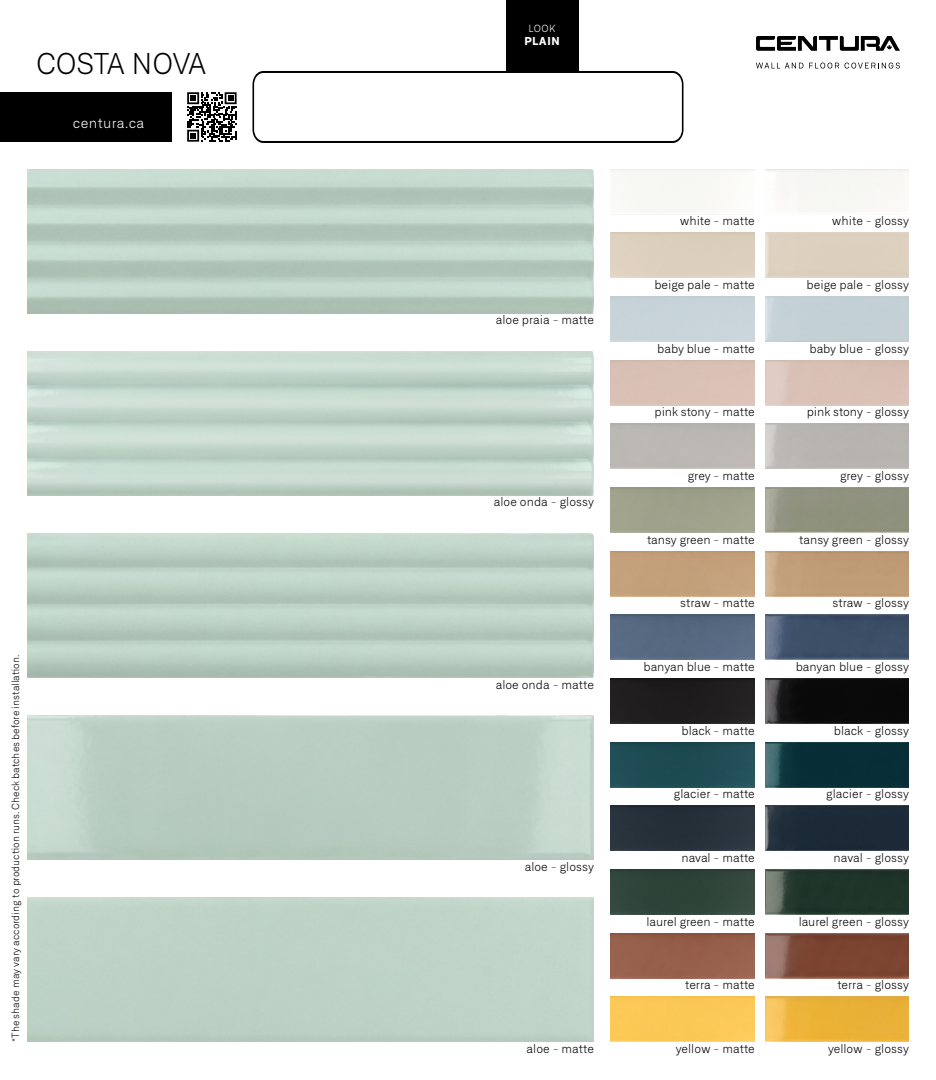
<style>
.page{position:relative;width:936px;height:1080px;background:#fff}
.page>*{position:absolute;margin:0;border:0;box-sizing:border-box;transform-origin:0 0}
.t1{font:300 29px "Neufile Grotesk";letter-spacing:-.015em;color:#000}
.t2{font:300 14px "Neufile Grotesk";letter-spacing:.03em;color:#fff}
.t3{font:300 12px "Neufile Grotesk";color:#000}
.t4{font:800 11px "Neufile Grotesk";letter-spacing:.07em;color:#fff}
.t5{font:300 10px "Neufile Grotesk";color:#000}
.t6{font:300 10px "Neufile Grotesk";color:#fff}
</style>
<div class="page">
<svg style="left:187px;top:92px;width:50px;height:50px"></svg>
<div style="left:506px;top:0;width:72px;height:72px;background:#000"></div>
<div style="left:0;top:92px;width:171px;height:50px;background:#000"></div>
<svg style="left:756px;top:63px;width:47px;height:5px"></svg>
<svg style="left:809px;top:63px;width:91px;height:6px"></svg>
<svg style="left:756px;top:36px;width:144px;height:15px"></svg>
<img style="left:765px;top:615px;width:144px;height:45px">
<img style="left:611px;top:615px;width:144px;height:45px">
<img style="left:765px;top:679px;width:144px;height:45px">
<div style="left:611px;top:679px;width:144px;height:45px;background:#201e1e"></div>
<img style="left:765px;top:742px;width:144px;height:45px">
<img style="left:611px;top:742px;width:144px;height:45px">
<img style="left:765px;top:870px;width:144px;height:45px">
<img style="left:611px;top:870px;width:144px;height:45px">
<img style="left:765px;top:806px;width:144px;height:45px">
<div style="left:611px;top:806px;width:144px;height:45px;background:#27313a"></div>
<img style="left:765px;top:551px;width:144px;height:45px">
<img style="left:765px;top:997px;width:144px;height:45px">
<div style="left:611px;top:997px;width:144px;height:45px;background:#fbc956"></div>
<img style="left:765px;top:933px;width:144px;height:45px">
<img style="left:611px;top:933px;width:144px;height:45px">
<svg style="left:252px;top:71px;width:432px;height:72px"></svg>
<h1 class="t1" style="left:36px;top:46px;width:172px">COSTA NOVA</h1>
<p class="t2" style="left:73px;top:114px;width:73px">centura.ca</p>
<p class="t5" style="left:9px;top:1042px;width:388px;rotate:-90deg">*The shade may vary according to production runs. Check batches before installation.</p>
<p class="t6" style="left:529px;top:22px;width:29px">LOOK</p>
<p class="t4" style="left:525px;top:33px;width:37px">PLAIN</p>
<p class="t3" style="left:496px;top:313px;width:100px">aloe praia - matte</p>
<p class="t3" style="left:494px;top:495px;width:102px">aloe onda - glossy</p>
<p class="t3" style="left:496px;top:677px;width:100px">aloe onda - matte</p>
<p class="t3" style="left:525px;top:859px;width:71px">aloe - glossy</p>
<p class="t3" style="left:527px;top:1041px;width:69px">aloe - matte</p>
<p class="t3" style="left:680px;top:214px;width:77px">white - matte</p>
<p class="t3" style="left:832px;top:214px;width:79px">white - glossy</p>
<p class="t3" style="left:654px;top:277px;width:102px">beige pale - matte</p>
<p class="t3" style="left:807px;top:277px;width:104px">beige pale - glossy</p>
<p class="t3" style="left:657px;top:341px;width:99px">baby blue - matte</p>
<p class="t3" style="left:810px;top:341px;width:101px">baby blue - glossy</p>
<p class="t3" style="left:655px;top:405px;width:102px">pink stony - matte</p>
<p class="t3" style="left:807px;top:405px;width:104px">pink stony - glossy</p>
<p class="t3" style="left:688px;top:468px;width:69px">grey - matte</p>
<p class="t3" style="left:840px;top:468px;width:70px">grey - glossy</p>
<p class="t3" style="left:647px;top:532px;width:109px">tansy green - matte</p>
<p class="t3" style="left:799px;top:532px;width:111px">tansy green - glossy</p>
<p class="t3" style="left:680px;top:596px;width:76px">straw - matte</p>
<p class="t3" style="left:833px;top:596px;width:78px">straw - glossy</p>
<p class="t3" style="left:644px;top:659px;width:113px">banyan blue - matte</p>
<p class="t3" style="left:796px;top:659px;width:115px">banyan blue - glossy</p>
<p class="t3" style="left:682px;top:723px;width:75px">black - matte</p>
<p class="t3" style="left:834px;top:723px;width:77px">black - glossy</p>
<p class="t3" style="left:674px;top:787px;width:82px">glacier - matte</p>
<p class="t3" style="left:826px;top:787px;width:84px">glacier - glossy</p>
<p class="t3" style="left:681px;top:850px;width:75px">naval - matte</p>
<p class="t3" style="left:834px;top:850px;width:77px">naval - glossy</p>
<p class="t3" style="left:646px;top:914px;width:110px">laurel green - matte</p>
<p class="t3" style="left:799px;top:914px;width:112px">laurel green - glossy</p>
<p class="t3" style="left:685px;top:978px;width:71px">terra - matte</p>
<p class="t3" style="left:837px;top:978px;width:73px">terra - glossy</p>
<p class="t3" style="left:676px;top:1041px;width:81px">yellow - matte</p>
<p class="t3" style="left:828px;top:1041px;width:82px">yellow - glossy</p>
</div>
